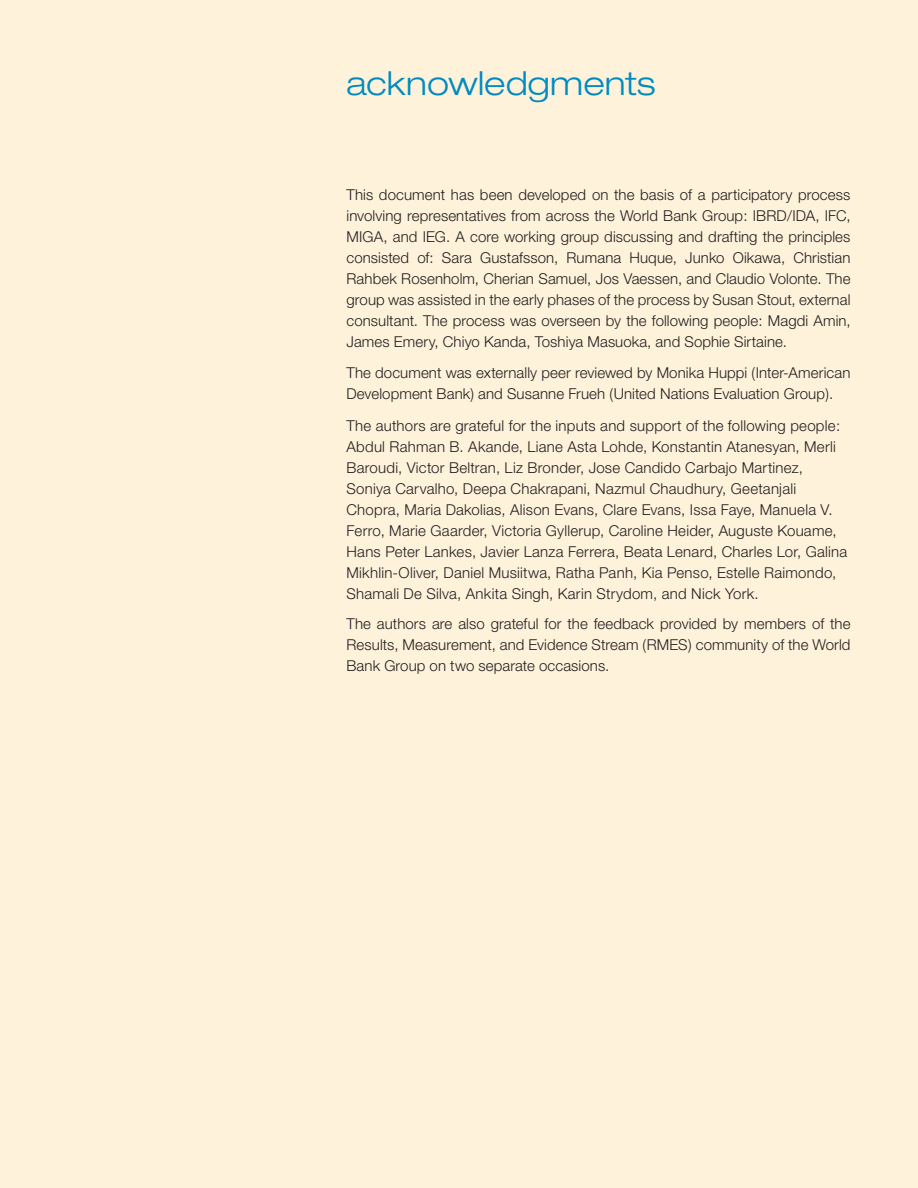
<style>
.page{position:relative;width:918px;height:1188px;background:#fef2da}
.page>*{position:absolute;margin:0;border:0;box-sizing:border-box;transform-origin:0 0}
.Section_Chapter_head{font:300 expanded 33px "Helvetica Neue";letter-spacing:.005em;color:#008bc1}
.Body_text{font:300 15px/21px "Helvetica Neue";letter-spacing:.005em;color:#231f20;text-align:justify}
.Body_Copy{font:300 15px/21px "Helvetica Neue";letter-spacing:.015em;color:#231f20}
</style>
<div class="page">
<p class="Section_Chapter_head" style="left:346px;top:63px;width:311px">acknowledgments</p>
<p class="Body_text" style="left:346px;top:184px;width:506px">This document has been developed on the basis of a participatory process involving representatives from across the World Bank Group: IBRD/IDA, IFC, MIGA, and IEG. A core working group discussing and drafting the principles consisted of: Sara Gustafsson, Rumana Huque, Junko Oikawa, Christian Rahbek Rosenholm, Cherian Samuel, Jos Vaessen, and Claudio Volonte. The group was assisted in the early phases of the process by Susan Stout, external consultant. The process was overseen by the following people: Magdi Amin, James Emery, Chiyo Kanda, Toshiya Masuoka, and Sophie Sirtaine.</p>
<p class="Body_text" style="left:346px;top:362px;width:506px">The document was externally peer reviewed by Monika Huppi (Inter-American<br>Development Bank) and Susanne Frueh (United Nations Evaluation Group).</p>
<p class="Body_Copy" style="left:346px;top:415px;width:502px">The authors are grateful for the inputs and support of the following people:<br>Abdul Rahman B. Akande, Liane Asta Lohde, Konstantin Atanesyan, Merli Baroudi, Victor Beltran, Liz Bronder, Jose Candido Carbajo Martinez, Soniya Carvalho, Deepa Chakrapani, Nazmul Chaudhury, Geetanjali Chopra, Maria Dakolias, Alison Evans, Clare Evans, Issa Faye, Manuela V.<br>Ferro, Marie Gaarder, Victoria Gyllerup, Caroline Heider, Auguste Kouame, Hans Peter Lankes, Javier Lanza Ferrera, Beata Lenard, Charles Lor, Galina Mikhlin-Oliver, Daniel Musiitwa, Ratha Panh, Kia Penso, Estelle Raimondo, Shamali De Silva, Ankita Singh, Karin Strydom, and Nick York.</p>
<p class="Body_text" style="left:346px;top:613px;width:506px">The authors are also grateful for the feedback provided by members of the Results, Measurement, and Evidence Stream (RMES) community of the World Bank Group on two separate occasions.</p>
</div>
